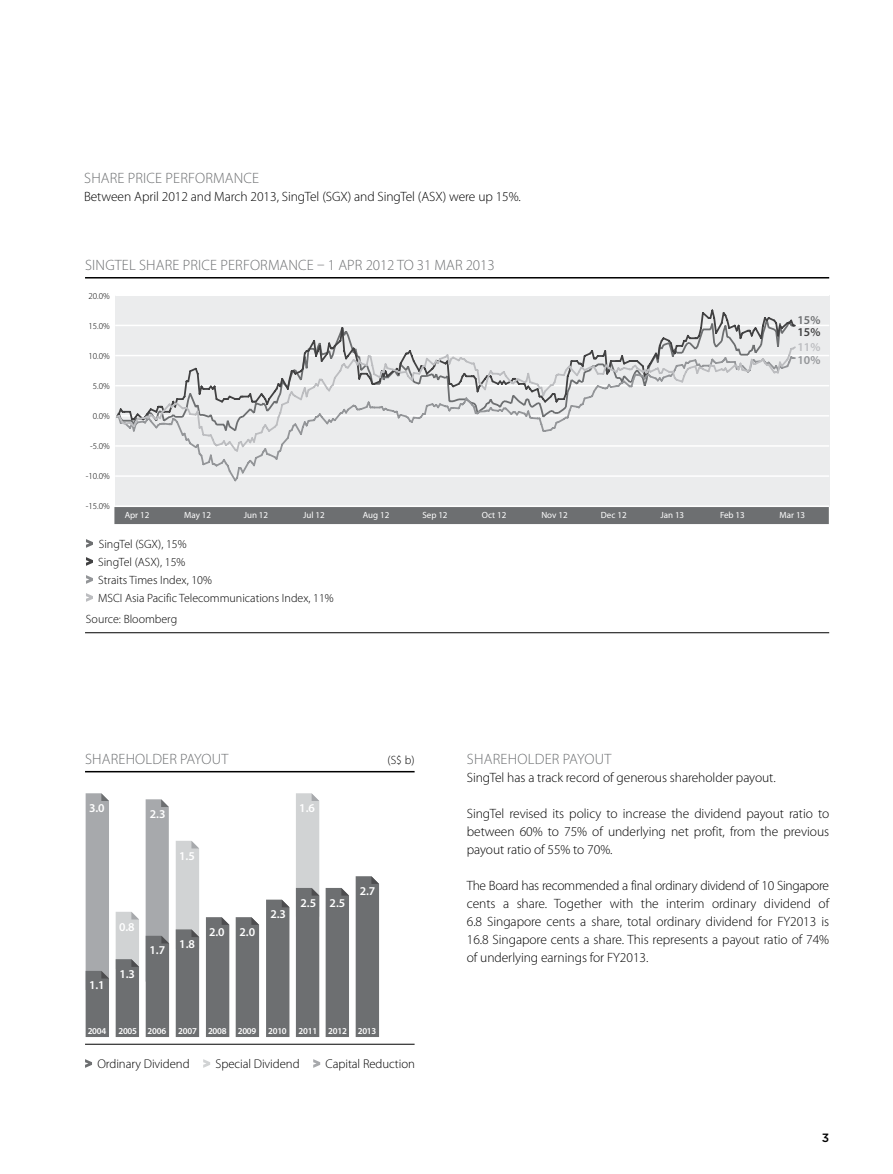
<style>
.page{position:relative;width:893px;height:1174px;background:#fff}
.page>*{position:absolute;margin:0;border:0;box-sizing:border-box;transform-origin:0 0}
.t1{font:300 15px "Myriad Pro";letter-spacing:.01em;color:#6d6f71}
.t2{font:300 13.5px/18px "Myriad Pro";letter-spacing:-.005em;color:#000;text-align:justify}
.t3{font:300 12.75px "Myriad Pro";letter-spacing:-.005em;color:#000}
.t4{font:300 12px/18px "Myriad Pro";color:#000}
.t5{font:600 12px "Myriad Pro";color:#fff}
.t6{font:600 12px "Myriad Pro";color:#6d6f71}
.t7{font:600 12px "Myriad Pro";color:#414142}
.t8{font:600 12px "Myriad Pro";color:#939598}
.t9{font:600 12px "Myriad Pro";color:#bcbdc0}
.t10{font:500 12px "Gotham";color:#000}
.t11{font:9px "Myriad Pro";color:#fff}
.t12{font:600 9px "Myriad Pro";letter-spacing:-.025em;color:#fff}
.t13{font:300 9px "Myriad Pro";color:#000}
</style>
<div class="page">
<hr style="left:85px;top:632px;width:744px;height:1px;background:#000">
<svg style="left:86px;top:539px;width:7px;height:9px"></svg>
<svg style="left:86px;top:557px;width:7px;height:9px"></svg>
<svg style="left:86px;top:575px;width:7px;height:9px"></svg>
<svg style="left:86px;top:593px;width:7px;height:9px"></svg>
<hr style="left:85px;top:277px;width:744px;height:1px;background:#000">
<svg style="left:85px;top:1059px;width:7px;height:8px"></svg>
<svg style="left:203px;top:1059px;width:7px;height:8px"></svg>
<svg style="left:313px;top:1059px;width:7px;height:8px"></svg>
<hr style="left:85px;top:771px;width:330px;height:1px;background:#000">
<hr style="left:85px;top:1043px;width:330px;height:1px;background:#000">
<div style="left:206px;top:917px;width:23px;height:120px;background:#6d6f71"></div>
<div style="left:236px;top:917px;width:23px;height:120px;background:#6d6f71"></div>
<div style="left:266px;top:899px;width:23px;height:138px;background:#6d6f71"></div>
<div style="left:356px;top:876px;width:23px;height:161px;background:#6d6f71"></div>
<div style="left:326px;top:888px;width:23px;height:149px;background:#6d6f71"></div>
<svg style="left:296px;top:793px;width:23px;height:244px;background:#949697"></svg>
<svg style="left:176px;top:841px;width:23px;height:196px;background:#9a9c9d"></svg>
<svg style="left:146px;top:799px;width:23px;height:238px;background:#8f9193"></svg>
<svg style="left:116px;top:912px;width:23px;height:125px;background:#939596"></svg>
<svg style="left:86px;top:793px;width:23px;height:244px;background:#97999c"></svg>
<div style="left:115px;top:295px;width:714px;height:211px;background:#ebeced"></div>
<hr style="left:115px;top:475px;width:714px;height:2px;background:#fff">
<hr style="left:115px;top:505px;width:714px;height:2px;background:#fff">
<hr style="left:115px;top:445px;width:714px;height:2px;background:#fff">
<hr style="left:115px;top:415px;width:714px;height:1px;background:#fff">
<hr style="left:115px;top:385px;width:714px;height:1px;background:#fff">
<hr style="left:115px;top:355px;width:714px;height:1px;background:#fff">
<hr style="left:115px;top:325px;width:714px;height:1px;background:#fff">
<hr style="left:115px;top:294px;width:714px;height:2px;background:#fff">
<div style="left:114px;top:507px;width:715px;height:18px;background:#f5f5f5"></div>
<div style="left:114px;top:507px;width:715px;height:17px;background:#6d6f71"></div>
<svg style="left:311px;top:309px;width:485px;height:36px"></svg>
<svg style="left:198px;top:453px;width:81px;height:29px"></svg>
<svg style="left:116px;top:345px;width:681px;height:108px"></svg>
<p class="t1" style="left:84px;top:169px;width:26px">share</p>
<p class="t1" style="left:128px;top:169px;width:8px">price</p>
<p class="t1" style="left:166px;top:169px;width:10px">performance</p>
<p class="t2" style="left:84px;top:187px;width:438px">Between April 2012 and March 2013, SingTel (SGX) and SingTel (ASX) were up 15%.</p>
<p class="t1" style="left:85px;top:257px;width:16px">Singtel</p>
<p class="t1" style="left:139px;top:257px;width:26px">share</p>
<p class="t1" style="left:183px;top:257px;width:8px">price</p>
<p class="t1" style="left:220px;top:257px;width:10px">performance</p>
<p class="t1" style="left:317px;top:257px;width:30px">– 1 apr</p>
<p class="t1" style="left:366px;top:257px;width:79px">2012 to 31 mar</p>
<p class="t1" style="left:466px;top:257px;width:30px">2013</p>
<p class="t13" style="left:88px;top:290px;width:23px">20.0%</p>
<p class="t13" style="left:88px;top:320px;width:23px">15.0%</p>
<p class="t13" style="left:88px;top:350px;width:23px">10.0%</p>
<p class="t13" style="left:93px;top:380px;width:18px">5.0%</p>
<p class="t13" style="left:93px;top:410px;width:18px">0.0%</p>
<p class="t13" style="left:90px;top:440px;width:21px">-5.0%</p>
<p class="t13" style="left:86px;top:470px;width:26px">-10.0%</p>
<p class="t13" style="left:86px;top:500px;width:26px">-15.0%</p>
<p class="t6" style="left:797px;top:312px;width:24px">15%</p>
<p class="t7" style="left:797px;top:324px;width:24px">15%</p>
<p class="t8" style="left:797px;top:352px;width:24px">10%</p>
<p class="t9" style="left:797px;top:339px;width:24px">11%</p>
<p class="t11" style="left:125px;top:509px;width:26px">Apr 12</p>
<p class="t11" style="left:184px;top:509px;width:28px">May 12</p>
<p class="t11" style="left:244px;top:509px;width:26px">Jun 12</p>
<p class="t11" style="left:303px;top:509px;width:23px">Jul 12</p>
<p class="t11" style="left:363px;top:509px;width:28px">Aug 12</p>
<p class="t11" style="left:422px;top:509px;width:27px">Sep 12</p>
<p class="t11" style="left:482px;top:509px;width:26px">Oct 12</p>
<p class="t11" style="left:541px;top:509px;width:28px">Nov 12</p>
<p class="t11" style="left:601px;top:509px;width:27px">Dec 12</p>
<p class="t11" style="left:660px;top:509px;width:25px">Jan 13</p>
<p class="t11" style="left:720px;top:509px;width:26px">Feb 13</p>
<p class="t11" style="left:779px;top:509px;width:27px">Mar 13</p>
<p class="t4" style="left:98px;top:535px;width:237px">SingTel (SGX), 15%<br>SingTel (ASX), 15%<br>Straits Times Index, 10%<br>MSCI Asia Pacific Telecommunications Index, 11%</p>
<p class="t4" style="left:86px;top:610px;width:93px">Source: Bloomberg</p>
<p class="t1" style="left:85px;top:751px;width:60px">Shareholder</p>
<p class="t1" style="left:180px;top:751px;width:32px">Payout</p>
<p class="t4" style="left:388px;top:750px;width:29px">(S$ b)</p>
<p class="t5" style="left:89px;top:800px;width:17px">3.0</p>
<p class="t5" style="left:150px;top:806px;width:17px">2.3</p>
<p class="t5" style="left:179px;top:848px;width:17px">1.5</p>
<p class="t5" style="left:119px;top:919px;width:17px">0.8</p>
<p class="t5" style="left:119px;top:966px;width:17px">1.3</p>
<p class="t5" style="left:149px;top:942px;width:17px">1.7</p>
<p class="t5" style="left:179px;top:936px;width:17px">1.8</p>
<p class="t5" style="left:209px;top:924px;width:48px">2.0 2.0</p>
<p class="t5" style="left:299px;top:800px;width:17px">1.6</p>
<p class="t5" style="left:270px;top:906px;width:17px">2.3</p>
<p class="t5" style="left:300px;top:895px;width:46px">2.5 2.5</p>
<p class="t5" style="left:360px;top:883px;width:17px">2.7</p>
<p class="t5" style="left:89px;top:977px;width:17px">1.1</p>
<p class="t12" style="left:88px;top:1024px;width:20px">2004</p>
<p class="t12" style="left:118px;top:1024px;width:49px">2005 2006</p>
<p class="t12" style="left:178px;top:1024px;width:80px">2007 2008 2009</p>
<p class="t12" style="left:268px;top:1024px;width:20px">2010</p>
<p class="t12" style="left:299px;top:1024px;width:79px">2011 2012 2013</p>
<p class="t3" style="left:97px;top:1056px;width:94px">Ordinary Dividend</p>
<p class="t3" style="left:216px;top:1056px;width:86px">Special Dividend</p>
<p class="t3" style="left:326px;top:1056px;width:91px">Capital Reduction</p>
<p class="t1" style="left:467px;top:751px;width:146px">SHAREHOLDER PAYOUT</p>
<p class="t2" style="left:467px;top:769px;width:310px">SingTel has a track record of generous shareholder payout.</p>
<p class="t2" style="left:467px;top:805px;width:364px">SingTel revised its policy to increase the dividend payout ratio to between 60% to 75% of underlying net profit, from the previous payout ratio of 55% to 70%.</p>
<p class="t2" style="left:467px;top:877px;width:364px">The Board has recommended a final ordinary dividend of 10 Singapore cents a share. Together with the interim ordinary dividend of 6.8 Singapore cents a share, total ordinary dividend for FY2013 is 16.8 Singapore cents a share. This represents a payout ratio of 74% of underlying earnings for FY2013.</p>
<p class="t10" style="left:822px;top:1129px;width:9px">3</p>
</div>
